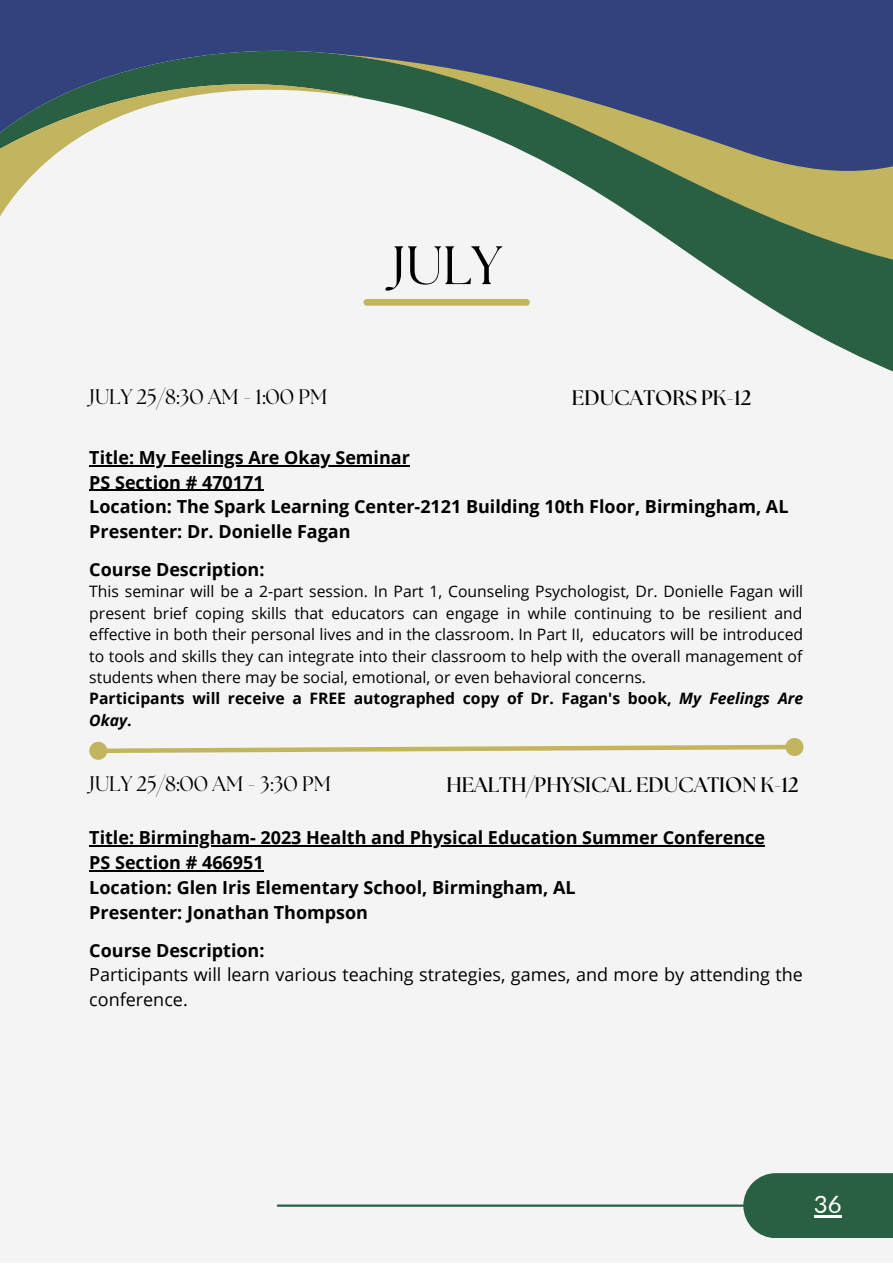
<style>
.page{position:relative;width:893px;height:1264px;background:#fff}
.page>*{position:absolute;margin:0;border:0;box-sizing:border-box;transform-origin:0 0}
.t1{font:54px "The Seasons";color:#000}
.t2{font:24px "Lato";color:#fff}
.t3{font:700 21px "The Seasons";color:#000}
.t4{font:21px "The Seasons";color:#000}
.t5{font:700 18px "Open Sans";color:#000}
.t6{font:18px/24.8px "Open Sans";color:#000}
.t7{font:15.75px/21.3px "Open Sans";color:#000;text-align:justify}
.t8{font:700 15.75px/21.3px "Open Sans";color:#000}
.s1{font-style:italic}
</style>
<div class="page">
<div style="left:0;top:0;width:892px;height:1262px;background:#f4f4f4"></div>
<svg style="left:363px;top:268px;width:529px;height:103px"></svg>
<div style="left:0;top:0;width:892px;height:53px;background:#31427d"></div>
<svg style="left:0;top:41px;width:363px;height:175px"></svg>
<svg style="left:323px;top:53px;width:569px;height:215px"></svg>
<div style="left:743px;top:1173px;width:149px;height:64px;background:#296041"></div>
<div style="left:367px;top:299px;width:159px;height:7px;background:#c2b55e"></div>
<hr style="left:278px;top:1204px;width:479px;height:2px;background:#296041">
<hr style="left:89px;top:465px;width:321px;height:1px;background:#000">
<hr style="left:89px;top:489px;width:174px;height:2px;background:#000">
<svg style="left:89px;top:738px;width:715px;height:22px"></svg>
<hr style="left:89px;top:845px;width:676px;height:1px;background:#000">
<hr style="left:89px;top:870px;width:174px;height:1px;background:#000">
<hr style="left:813px;top:1215px;width:28px;height:2px;background:#fff">
<p class="t1" style="left:391px;top:241px;width:112px">JULY</p>
<p class="t4" style="left:89px;top:387px;width:240px">JULY 25/8:30 AM - 1:00 PM</p>
<p class="t3" style="left:572px;top:388px;width:181px">EDUCATORS PK-12</p>
<p class="t5" style="left:89px;top:444px;width:322px">Title: My Feelings Are Okay Seminar</p>
<p class="t5" style="left:89px;top:469px;width:176px">PS Section # 470171</p>
<p class="t5" style="left:89px;top:494px;width:700px">Location: The Spark Learning Center-2121 Building 10th Floor, Birmingham, AL</p>
<p class="t5" style="left:89px;top:519px;width:263px">Presenter: Dr. Donielle Fagan</p>
<p class="t5" style="left:89px;top:557px;width:177px">Course Description:</p>
<p class="t7" style="left:89px;top:580px;width:715px">This seminar will be a 2-part session. In Part 1, Counseling Psychologist, Dr. Donielle Fagan will present brief coping skills that educators can engage in while continuing to be resilient and effective in both their personal lives and in the classroom. In Part II, educators will be introduced to tools and skills they can integrate into their classroom to help with the overall management of students when there may be social, emotional, or even behavioral concerns.</p>
<p class="t8" style="left:89px;top:687px;width:715px">Participants will receive a FREE autographed copy of Dr. Fagan's book, <span class="s1">My Feelings Are<br>Okay</span>.</p>
<p class="t4" style="left:89px;top:774px;width:243px">JULY 25/8:00 AM - 3:30 PM</p>
<p class="t3" style="left:446px;top:774px;width:354px">HEALTH/PHYSICAL EDUCATION K-12</p>
<p class="t5" style="left:89px;top:825px;width:677px">Title: Birmingham- 2023 Health and Physical Education Summer Conference</p>
<p class="t5" style="left:89px;top:850px;width:176px">PS Section # 466951</p>
<p class="t5" style="left:89px;top:874px;width:488px">Location: Glen Iris Elementary School, Birmingham, AL</p>
<p class="t5" style="left:89px;top:899px;width:280px">Presenter: Jonathan Thompson</p>
<p class="t5" style="left:89px;top:937px;width:177px">Course Description:</p>
<p class="t6" style="left:89px;top:962px;width:715px">Participants will learn various teaching strategies, games, and more by attending the conference.</p>
<p class="t2" style="left:813px;top:1189px;width:29px">36</p>
</div>
